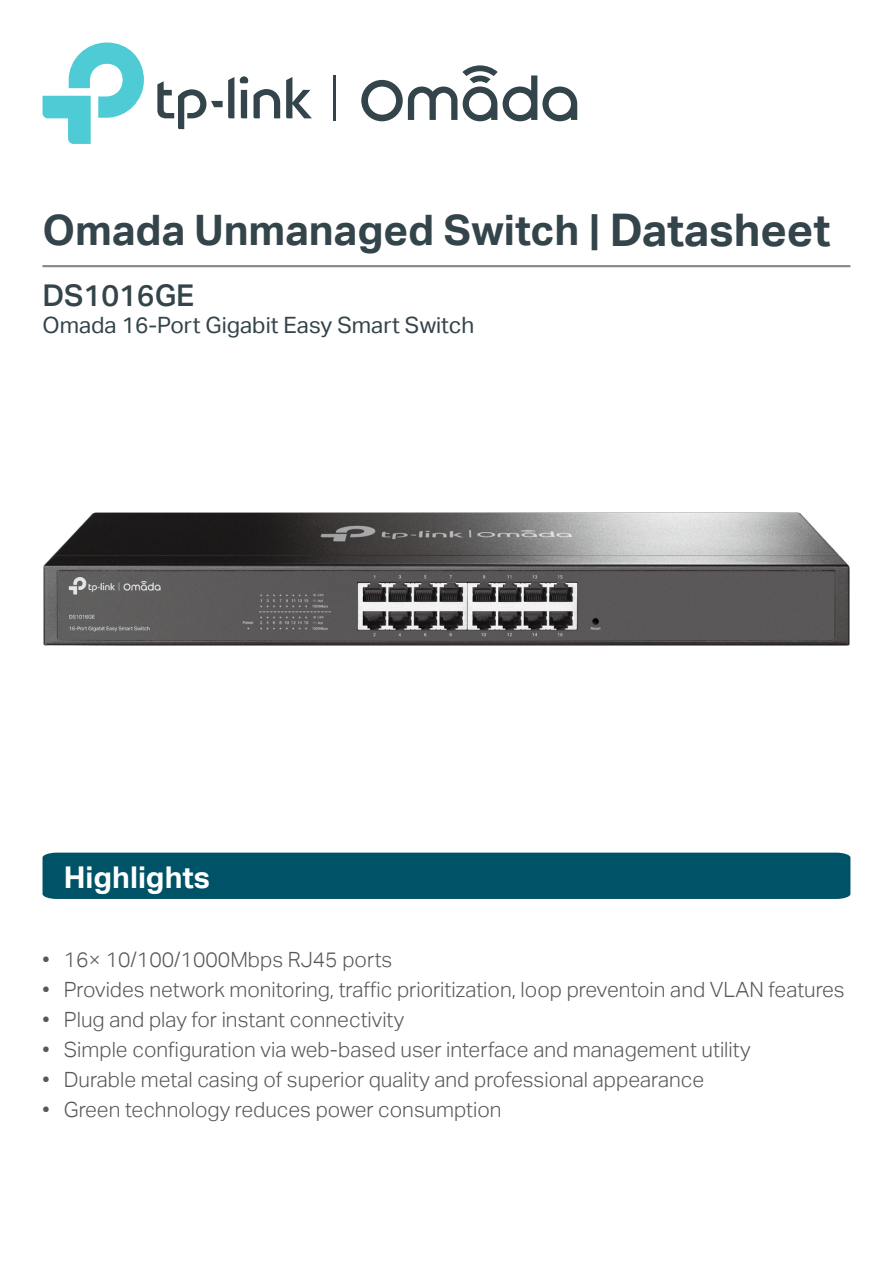
<style>
.page{position:relative;width:893px;height:1263px;background:#fff}
.page>*{position:absolute;margin:0;border:0;box-sizing:border-box;transform-origin:0 0}
.t1{font:42px "TP Link Aktiv Bold";color:#34444b}
.t2{font:30px "TP Link Aktiv Bold";color:#fff}
.t3{font:30px "TP Link Aktiv Medium";color:#34444b}
.t4{font:22.5px "TP Link Aktiv Regular";color:#34444b}
.t5{font:21px "TP Link Aktiv Light";color:#595757}
.s1{font-size:45px}
</style>
<div class="page">
<div style="left:43px;top:853px;width:807px;height:46px;background:#005267"></div>
<svg style="left:361px;top:65px;width:216px;height:56px"></svg>
<svg style="left:157px;top:76px;width:155px;height:53px"></svg>
<svg style="left:43px;top:43px;width:101px;height:101px"></svg>
<hr style="left:334px;top:75px;width:2px;height:45px;background:#33454a">
<hr style="left:43px;top:265px;width:807px;height:1px;background:#727171">
<hr style="left:43px;top:266px;width:807px;height:1px;background:#727171">
<img style="left:43px;top:512px;width:807px;height:133px">
<h1 class="t1" style="left:43px;top:206px;width:789px">Omada Unmanaged Switch | <span class="s1">Datasheet</span></h1>
<h2 class="t3" style="left:43px;top:278px;width:153px">DS1016GE</h2>
<p class="t4" style="left:43px;top:312px;width:433px">Omada 16-Port Gigabit Easy Smart Switch</p>
<h2 class="t2" style="left:64px;top:860px;width:148px">Highlights</h2>
<p class="t5" style="left:43px;top:948px;width:351px">• 16× 10/100/1000Mbps RJ45 ports</p>
<p class="t5" style="left:43px;top:978px;width:804px">• Provides network monitoring, traffic prioritization, loop preventoin and VLAN features</p>
<p class="t5" style="left:43px;top:1008px;width:363px">• Plug and play for instant connectivity</p>
<p class="t5" style="left:43px;top:1038px;width:710px">• Simple configuration via web-based user interface and management utility</p>
<p class="t5" style="left:43px;top:1068px;width:663px">• Durable metal casing of superior quality and professional appearance</p>
<p class="t5" style="left:43px;top:1098px;width:461px">• Green technology reduces power consumption</p>
</div>
